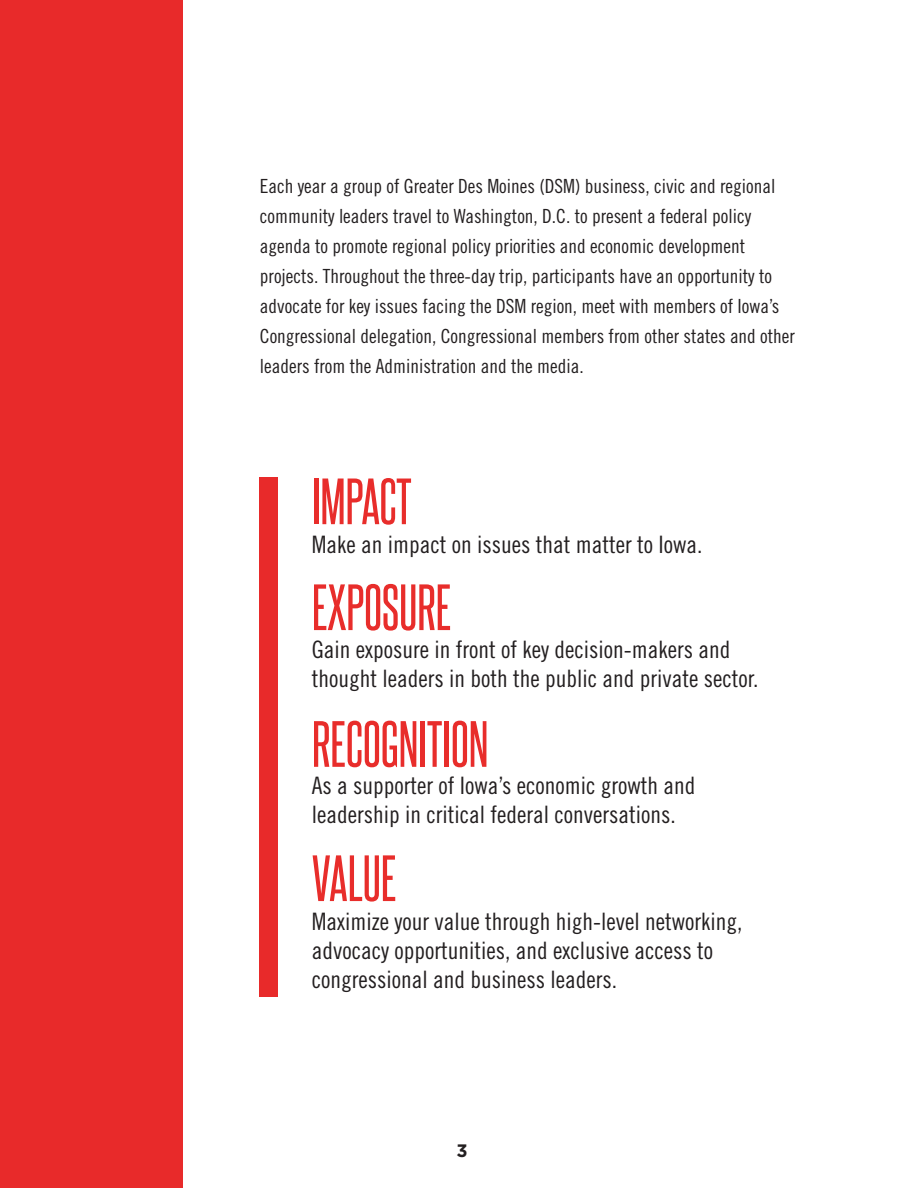
<style>
.page{position:relative;width:918px;height:1188px;background:#fff}
.page>*{position:absolute;margin:0;border:0;box-sizing:border-box;transform-origin:0 0}
.t1{font:55.5px "Steelfish Rg";color:#e82d2b}
.t2{font:24px/28.8px "Trade Gothic LT Std Cn 18";color:#231f20}
.t3{font:19.5px/30px "Trade Gothic LT Std Cn 18";color:#231f20}
.t4{font:700 18px "Gotham";color:#231f20}
</style>
<div class="page">
<div style="left:260px;top:477px;width:18px;height:519px;background:#e82a2a"></div>
<div style="left:0;top:0;width:183px;height:1188px;background:#e82a2a"></div>
<p class="t3" style="left:260px;top:171px;width:537px">Each year a group of Greater Des Moines (DSM) business, civic and regional community leaders travel to Washington, D.C. to present a federal policy agenda to promote regional policy priorities and economic development projects. Throughout the three-day trip, participants have an opportunity to advocate for key issues facing the DSM region, meet with members of Iowa’s Congressional delegation, Congressional members from other states and other leaders from the Administration and the media.</p>
<p class="t1" style="left:312px;top:468px;width:101px">IMPACT</p>
<p class="t2" style="left:312px;top:530px;width:392px">Make an impact on issues that matter to Iowa.</p>
<p class="t1" style="left:312px;top:573px;width:141px">EXPOSURE</p>
<p class="t2" style="left:312px;top:635px;width:448px">Gain exposure in front of key decision-makers and thought leaders in both the public and private sector.</p>
<p class="t1" style="left:312px;top:710px;width:178px">RECOGNITION</p>
<p class="t2" style="left:312px;top:771px;width:385px">As a supporter of Iowa’s economic growth and leadership in critical federal conversations.</p>
<p class="t1" style="left:312px;top:844px;width:86px">VALUE</p>
<p class="t2" style="left:312px;top:907px;width:432px">Maximize your value through high-level networking, advocacy opportunities, and exclusive access to congressional and business leaders.</p>
<p class="t4" style="left:457px;top:1139px;width:13px">3</p>
</div>
